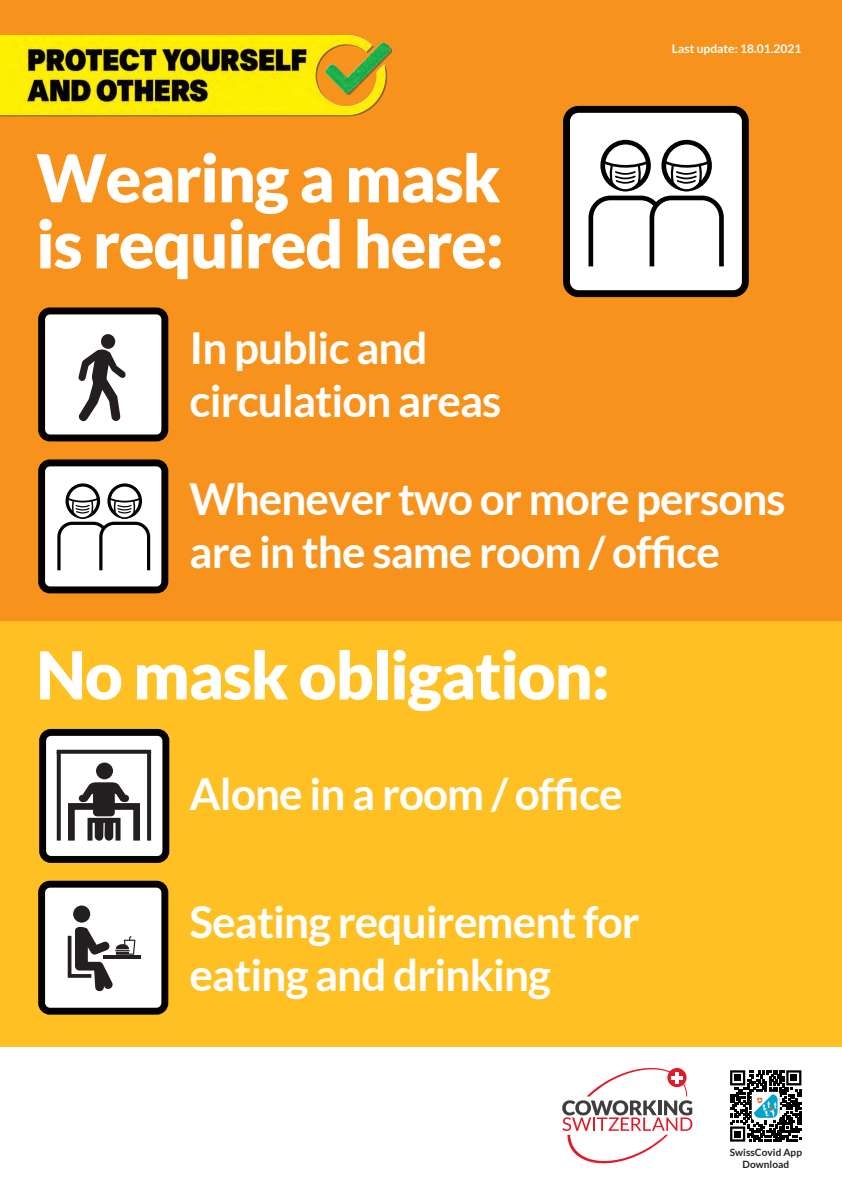
<style>
.page{position:relative;width:842px;height:1191px;background:#fff}
.page>*{position:absolute;margin:0;border:0;box-sizing:border-box;transform-origin:0 0}
.t1{font:900 66px/66px "Lato";letter-spacing:-.02em;color:#fff}
.t2{font:700 44px/52.8px "Lato";letter-spacing:-.02em;color:#fff}
.t3{font:700 12px "Lato";color:#fff}
.t4{font:700 10px/12px "Lato";letter-spacing:.01em;color:#231f20;text-align:center}
</style>
<div class="page">
<div style="left:0;top:0;width:842px;height:1046px;background:#f7931d"></div>
<div style="left:0;top:621px;width:842px;height:426px;background:#fec022"></div>
<svg style="left:730px;top:1070px;width:71px;height:71px"></svg>
<div style="left:42px;top:311px;width:123px;height:127px;background:#fff;border-radius:8px"></div>
<div style="left:38px;top:307px;width:130px;height:134px;border:7px solid #040101;border-radius:8px"></div>
<svg style="left:78px;top:334px;width:48px;height:88px"></svg>
<div style="left:42px;top:885px;width:123px;height:127px;background:#fff;border-radius:8px"></div>
<div style="left:38px;top:880px;width:130px;height:134px;border:7px solid #040101;border-radius:8px"></div>
<div style="left:73px;top:905px;width:17px;height:17px;background:#231f20;border-radius:50%"></div>
<svg style="left:135px;top:955px;width:6px;height:3px"></svg>
<svg style="left:68px;top:926px;width:67px;height:66px"></svg>
<svg style="left:562px;top:1068px;width:130px;height:96px"></svg>
<div style="left:667px;top:1068px;width:19px;height:19px;background:#e21926;border-radius:50%"></div>
<svg style="left:671px;top:1076px;width:12px;height:3px"></svg>
<hr style="left:675px;top:1071px;width:4px;height:12px;background:#fff">
<div style="left:567px;top:110px;width:179px;height:185px;background:#fff;border-radius:12px"></div>
<div style="left:600px;top:140px;width:51px;height:51px;border:5px solid #040101;border-radius:50%"></div>
<div style="left:661px;top:140px;width:51px;height:51px;border:5px solid #040101;border-radius:50%"></div>
<svg style="left:588px;top:159px;width:136px;height:108px"></svg>
<div style="left:563px;top:106px;width:186px;height:191px;border:7px solid #040101;border-radius:12px"></div>
<div style="left:42px;top:463px;width:123px;height:127px;background:#fff;border-radius:8px"></div>
<div style="left:66px;top:483px;width:34px;height:36px;border:3px solid #040101;border-radius:50%"></div>
<div style="left:107px;top:483px;width:35px;height:36px;border:3px solid #040101;border-radius:50%"></div>
<svg style="left:57px;top:497px;width:94px;height:74px"></svg>
<div style="left:38px;top:459px;width:130px;height:134px;border:7px solid #040101;border-radius:8px"></div>
<img style="left:0;top:36px;width:393px;height:81px">
<div style="left:43px;top:733px;width:123px;height:127px;background:#fff;border-radius:8px"></div>
<div style="left:39px;top:729px;width:130px;height:134px;border:7px solid #040101;border-radius:8px"></div>
<svg style="left:68px;top:762px;width:72px;height:79px"></svg>
<svg style="left:57px;top:753px;width:4px;height:87px"></svg>
<svg style="left:57px;top:749px;width:94px;height:4px"></svg>
<svg style="left:147px;top:752px;width:4px;height:88px"></svg>
<h1 class="t1" style="left:36px;top:144px;width:469px">Wearing a mask is required here:</h1>
<p class="t2" style="left:190px;top:321px;width:313px">In public and circulation areas</p>
<p class="t3" style="left:672px;top:42px;width:131px">Last update: 18.01.2021</p>
<p class="t2" style="left:190px;top:472px;width:598px">Whenever two or more persons are in the same room / office</p>
<h1 class="t1" style="left:36px;top:641px;width:575px">No mask obligation:</h1>
<p class="t2" style="left:190px;top:767px;width:435px">Alone in a room / office</p>
<p class="t2" style="left:190px;top:895px;width:452px">Seating requirement for eating and drinking</p>
<p class="t4" style="left:730px;top:1146px;width:74px">SwissCovid App<br>Download</p>
</div>
